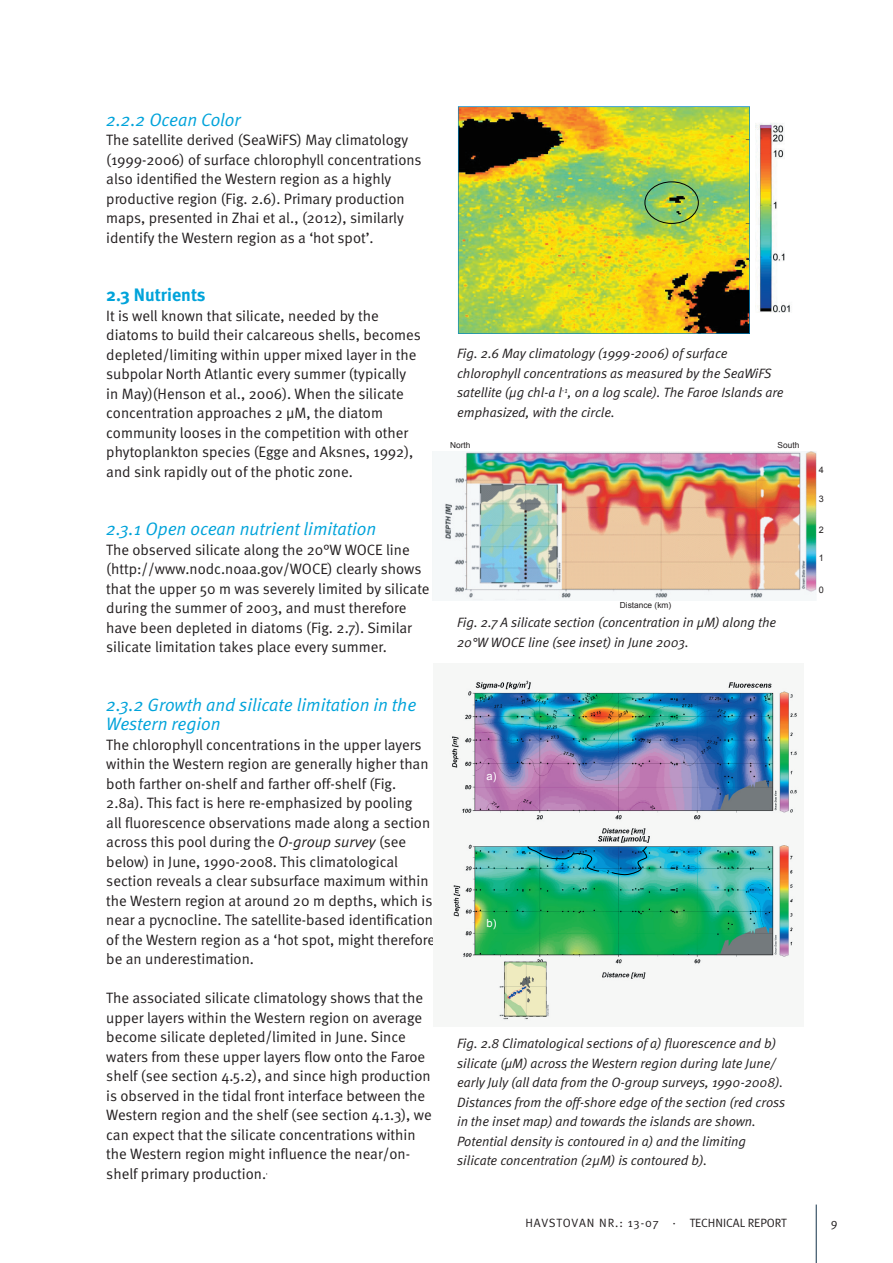
<style>
.page{position:relative;width:893px;height:1263px;background:#fff}
.page>*{position:absolute;margin:0;border:0;box-sizing:border-box;transform-origin:0 0}
._03_Yvirskrift_III{font:italic 18px/19.5px "Meta Normal";color:#00a3da}
._02_Yvirskrift_II{font:700 18px "Meta";color:#00a3da}
._04_Breyðtekstur{font:15px/19.5px "Meta Normal";color:#231f20}
._05_Myndatekstur{font:italic 13.5px/19.5px "Meta Normal";color:#231f20}
.t1{font:12px "Meta Normal";color:#231f20}
.t2{font:11.25px "Arial";color:#fff}
.t3{font:9px "Arial";color:#231f20}
.t4{font:8.4px "Arial";color:#231f20}
.s1{font-style:italic}
</style>
<div class="page">
<hr style="left:816px;top:1204px;width:1px;height:59px;background:#133249">
<svg style="left:458px;top:106px;width:292px;height:228px;background:#b0b72e"></svg>
<img style="left:755px;top:123px;width:35px;height:190px">
<div style="left:645px;top:181px;width:54px;height:43px;border:1px solid #000;border-radius:50%"></div>
<img style="left:449px;top:680px;width:349px;height:341px">
<svg style="left:611px;top:846px;width:36px;height:29px"></svg>
<svg style="left:527px;top:846px;width:73px;height:26px;background:#2095b6"></svg>
<img style="left:441px;top:451px;width:376px;height:150px">
<svg style="left:524px;top:510px;width:3px;height:71px"></svg>
<p class="_03_Yvirskrift_III" style="left:106px;top:110px;width:136px">2.2.2 Ocean Color</p>
<p class="_04_Breyðtekstur" style="left:106px;top:130px;width:317px">The satellite derived (SeaWiFS) May climatology (1999-2006) of surface chlorophyll concentrations also identified the Western region as a highly productive region (Fig. 2.6). Primary production maps, presented in Zhai et al., (2012), similarly identify the Western region as a ‘hot spot’.</p>
<p class="_02_Yvirskrift_II" style="left:106px;top:284px;width:101px">2.3 Nutrients</p>
<p class="_04_Breyðtekstur" style="left:106px;top:306px;width:316px">It is well known that silicate, needed by the diatoms to build their calcareous shells, becomes depleted/limiting within upper mixed layer in the subpolar North Atlantic every summer (typically in May)(Henson et al., 2006). When the silicate concentration approaches 2 µM, the diatom community looses in the competition with other phytoplankton species (Egge and Aksnes, 1992), and sink rapidly out of the photic zone.</p>
<p class="_03_Yvirskrift_III" style="left:106px;top:519px;width:271px">2.3.1 Open ocean nutrient limitation</p>
<p class="_04_Breyðtekstur" style="left:106px;top:540px;width:325px">The observed silicate along the 20°W WOCE line (http://www.nodc.noaa.gov/WOCE) clearly shows that the upper 50 m was severely limited by silicate during the summer of 2003, and must therefore have been depleted in diatoms (Fig. 2.7). Similar silicate limitation takes place every summer.</p>
<p class="_05_Myndatekstur" style="left:457px;top:344px;width:328px">Fig. 2.6 May climatology (1999-2006) of surface chlorophyll concentrations as measured by the SeaWiFS satellite (µg chl-a l<sup>-1</sup>, on a log scale). The Faroe Islands are emphasized, with the circle.</p>
<p class="t4" style="left:450px;top:439px;width:22px">North</p>
<p class="t4" style="left:778px;top:439px;width:23px">South</p>
<p class="t4" style="left:620px;top:599px;width:53px">Distance (km)</p>
<p class="_05_Myndatekstur" style="left:457px;top:613px;width:321px">Fig. 2.7 A silicate section (concentration in µM) along the<br>20°W WOCE line (see inset) in June 2003.</p>
<p class="t3" style="left:819px;top:464px;width:7px">4</p>
<p class="t3" style="left:819px;top:493px;width:7px">3</p>
<p class="t3" style="left:819px;top:524px;width:7px">2</p>
<p class="t3" style="left:819px;top:552px;width:7px">1</p>
<p class="t3" style="left:819px;top:584px;width:7px">0</p>
<p class="_03_Yvirskrift_III" style="left:106px;top:695px;width:311px">2.3.2 Growth and silicate limitation in the<br>Western region</p>
<p class="_04_Breyðtekstur" style="left:106px;top:735px;width:330px">The chlorophyll concentrations in the upper layers within the Western region are generally higher than both farther on-shelf and farther off-shelf (Fig.<br>2.8a). This fact is here re-emphasized by pooling<br>all fluorescence observations made along a section across this pool during the <span class="s1">O-group survey</span> (see below) in June, 1990-2008. This climatological section reveals a clear subsurface maximum within the Western region at around 20 m depths, which is near a pycnocline. The satellite-based identification of the Western region as a ‘hot spot, might therefore be an underestimation.</p>
<p class="_04_Breyðtekstur" style="left:106px;top:988px;width:327px">The associated silicate climatology shows that the upper layers within the Western region on average become silicate depleted/limited in June. Since waters from these upper layers flow onto the Faroe shelf (see section 4.5.2), and since high production is observed in the tidal front interface between the Western region and the shelf (see section 4.1.3), we can expect that the silicate concentrations within the Western region might influence the near/on&shy;shelf primary production.</p>
<p class="t2" style="left:487px;top:769px;width:11px">a)</p>
<p class="t2" style="left:487px;top:915px;width:11px">b)</p>
<p class="_05_Myndatekstur" style="left:457px;top:1034px;width:330px">Fig. 2.8 Climatological sections of a) fluorescence and b) silicate (µM) across the Western region during late June/ early July (all data from the O-group surveys, 1990-2008).<br>Distances from the off-shore edge of the section (red cross in the inset map) and towards the islands are shown.<br>Potential density is contoured in a) and the limiting silicate concentration (2µM) is contoured b).</p>
<p class="t1" style="left:525px;top:1216px;width:263px">HAVSTOVAN NR.: 13-07 · TECHNICAL REPORT</p>
<p class="t1" style="left:831px;top:1216px;width:8px">9</p>
</div>
